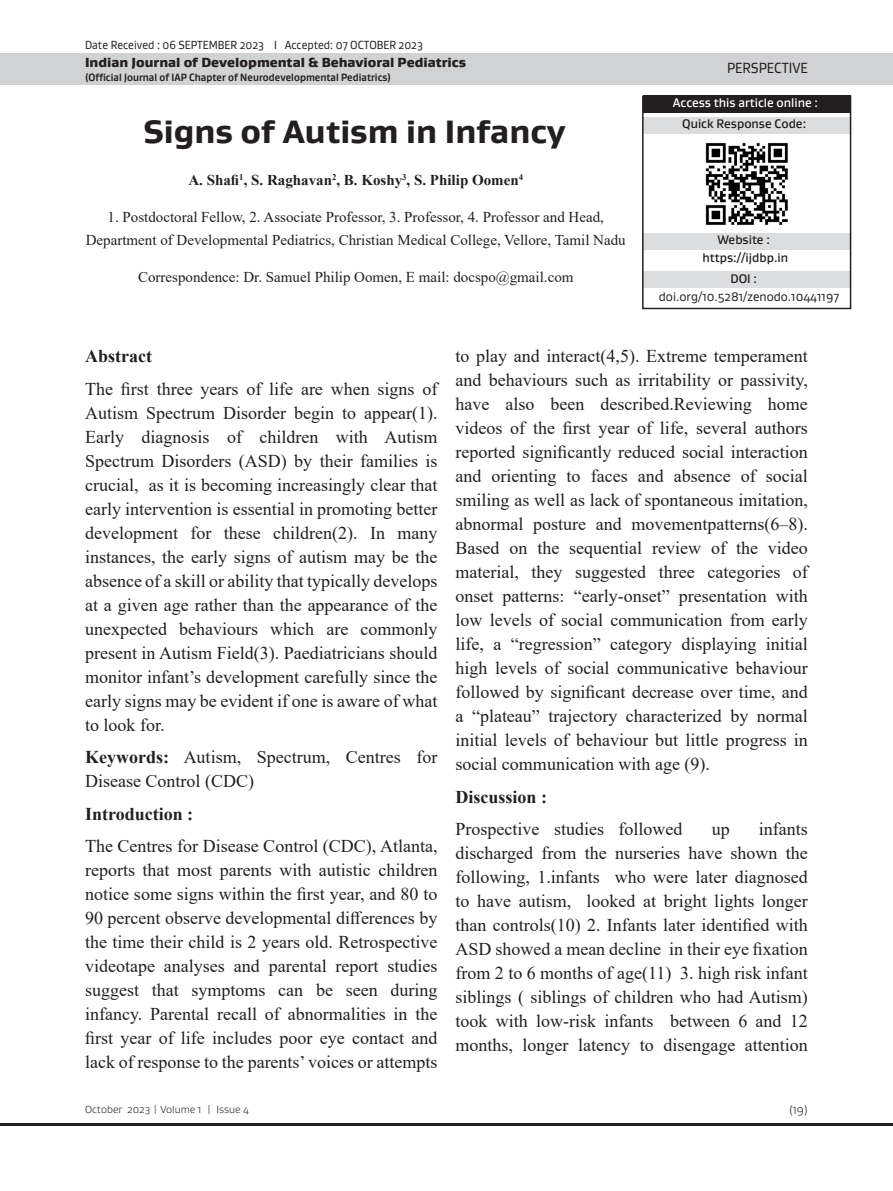
<style>
.page{position:relative;width:893px;height:1191px;background:#fff}
.page>*{position:absolute;margin:0;border:0;box-sizing:border-box;transform-origin:0 0}
.HEADING{font:800 33px "Gustan";color:#231f20}
.t1{font:18px/24px "Times New Roman";color:#231f20;text-align:justify}
.t2{font:700 18px "Times New Roman";color:#231f20}
.Normal__Web{font:15px/22.5px "Times New Roman";color:#231f20;text-align:center}
.Normal__Web-2{font:700 15px "Times New Roman";color:#231f20}
.t3{font:15px "Gustan";color:#231f20;scale:.9 1}
.t4{font:900 13.5px "Gustan";color:#231f20}
.HEADING-2{font:500 12.75px "Gustan";color:#231f20;scale:.95 1}
.HEADING-3{font:12.75px "Gustan";color:#231f20;scale:.95 1}
.HEADING-4{font:500 12.75px "Gustan";color:#fff;scale:.95 1}
.t5{font:12px "Gustan";color:#231f20;scale:.9 1}
.t6{font:300 12px "Gustan";color:#231f20}
.t7{font:700 10.8px "Gustan";color:#231f20;scale:.9 1}
.t8{font:300 10.5px "Gustan";color:#231f20}
.s1{font-weight:700}
</style>
<div class="page">
<div style="left:0;top:54px;width:893px;height:31px;background:#d1d2d4"></div>
<hr style="left:0;top:1123px;width:893px;height:2px;background:#231f20">
<div style="left:643px;top:96px;width:207px;height:17px;background:#231f20"></div>
<div style="left:643px;top:271px;width:207px;height:16px;background:#dcdddf"></div>
<div style="left:643px;top:233px;width:207px;height:17px;background:#dcdddf"></div>
<div style="left:644px;top:117px;width:207px;height:17px;background:#dcdddf"></div>
<img style="left:705px;top:142px;width:83px;height:83px">
<div style="left:642px;top:96px;width:209px;height:213px;border:2px solid #231f20"></div>
<p class="t5" style="left:85px;top:37px;width:377px">Date Received : 06 SEPTEMBER 2023 I Accepted: 07 OCTOBER 2023</p>
<p class="t4" style="left:85px;top:53px;width:382px">Indian Journal of Developmental &amp; Behavioral Pediatrics</p>
<p class="t7" style="left:85px;top:70px;width:341px">(Official Journal of IAP Chapter of Neurodevelopmental Pediatrics)</p>
<p class="HEADING" style="left:143px;top:110px;width:424px">Signs of Autism in Infancy</p>
<p class="Normal__Web-2" style="left:188px;top:169px;width:336px">A. Shafi<sup>1</sup>, S. Raghavan<sup>2</sup>, B. Koshy<sup>3</sup>, S. Philip Oomen<sup>4</sup></p>
<p class="Normal__Web" style="left:86px;top:205px;width:541px">1. Postdoctoral Fellow, 2. Associate Professor, 3. Professor, 4. Professor and Head,<br>Department of Developmental Pediatrics, Christian Medical College, Vellore, Tamil Nadu</p>
<p class="Normal__Web" style="left:138px;top:265px;width:437px">Correspondence: Dr. Samuel Philip Oomen, E mail: docspo@gmail.com</p>
<p class="t3" style="left:727px;top:58px;width:91px">PERSPECTIVE</p>
<p class="HEADING-4" style="left:673px;top:95px;width:154px">Access this article online :</p>
<p class="HEADING-2" style="left:682px;top:115px;width:132px">Quick Response Code:</p>
<p class="HEADING-2" style="left:717px;top:231px;width:57px">Website :</p>
<p class="HEADING-2" style="left:703px;top:249px;width:92px">https://ijdbp.in</p>
<p class="HEADING-3" style="left:659px;top:288px;width:191px">doi.org/10.5281/zenodo.10441197</p>
<p class="HEADING-2" style="left:730px;top:270px;width:30px">DOI :</p>
<p class="t2" style="left:85px;top:343px;width:68px">Abstract</p>
<p class="t1" style="left:85px;top:376px;width:354px">The first three years of life are when signs of Autism Spectrum Disorder begin to appear(1).<br>Early diagnosis of children with Autism Spectrum Disorders (ASD) by their families is crucial, as it is becoming increasingly clear that early intervention is essential in promoting better development for these children(2). In many instances, the early signs of autism may be the absence of a skill or ability that typically develops at a given age rather than the appearance of the unexpected behaviours which are commonly present in Autism Field(3). Paediatricians should monitor infant’s development carefully since the early signs may be evident if one is aware of what to look for.</p>
<p class="t1" style="left:85px;top:744px;width:354px"><span class="s1">Keywords:</span> Autism, Spectrum, Centres for<br>Disease Control (CDC)</p>
<p class="t2" style="left:85px;top:800px;width:110px">Introduction :</p>
<p class="t1" style="left:85px;top:833px;width:354px">The Centres for Disease Control (CDC), Atlanta, reports that most parents with autistic children notice some signs within the first year, and 80 to 90 percent observe developmental differences by the time their child is 2 years old. Retrospective videotape analyses and parental report studies suggest that symptoms can be seen during infancy. Parental recall of abnormalities in the first year of life includes poor eye contact and lack of response to the parents’ voices or attempts</p>
<p class="t1" style="left:455px;top:343px;width:354px">to play and interact(4,5). Extreme temperament and behaviours such as irritability or passivity, have also been described.Reviewing home videos of the first year of life, several authors reported significantly reduced social interaction and orienting to faces and absence of social smiling as well as lack of spontaneous imitation, abnormal posture and movementpatterns(6–8).<br>Based on the sequential review of the video material, they suggested three categories of onset patterns: “early-onset” presentation with low levels of social communication from early life, a “regression” category displaying initial high levels of social communicative behaviour followed by significant decrease over time, and a “plateau” trajectory characterized by normal initial levels of behaviour but little progress in social communication with age (9).</p>
<p class="t2" style="left:455px;top:783px;width:93px">Discussion :</p>
<p class="t1" style="left:455px;top:816px;width:229px">Prospective studies followed</p>
<p class="t1" style="left:712px;top:816px;width:19px">up</p>
<p class="t1" style="left:455px;top:816px;width:354px;text-indent:303px">infants discharged from the nurseries have shown the following, 1.infants who were later diagnosed to have autism, looked at bright lights longer than controls(10) 2. Infants later identified with ASD showed a mean decline in their eye fixation from 2 to 6 months of age(11) 3. high risk infant siblings ( siblings of children who had Autism) took with low-risk infants between 6 and 12 months, longer latency to disengage attention</p>
<p class="t8" style="left:85px;top:1102px;width:165px">October 2023 | Volume 1 | Issue 4</p>
<p class="t6" style="left:789px;top:1102px;width:20px">(19)</p>
</div>
